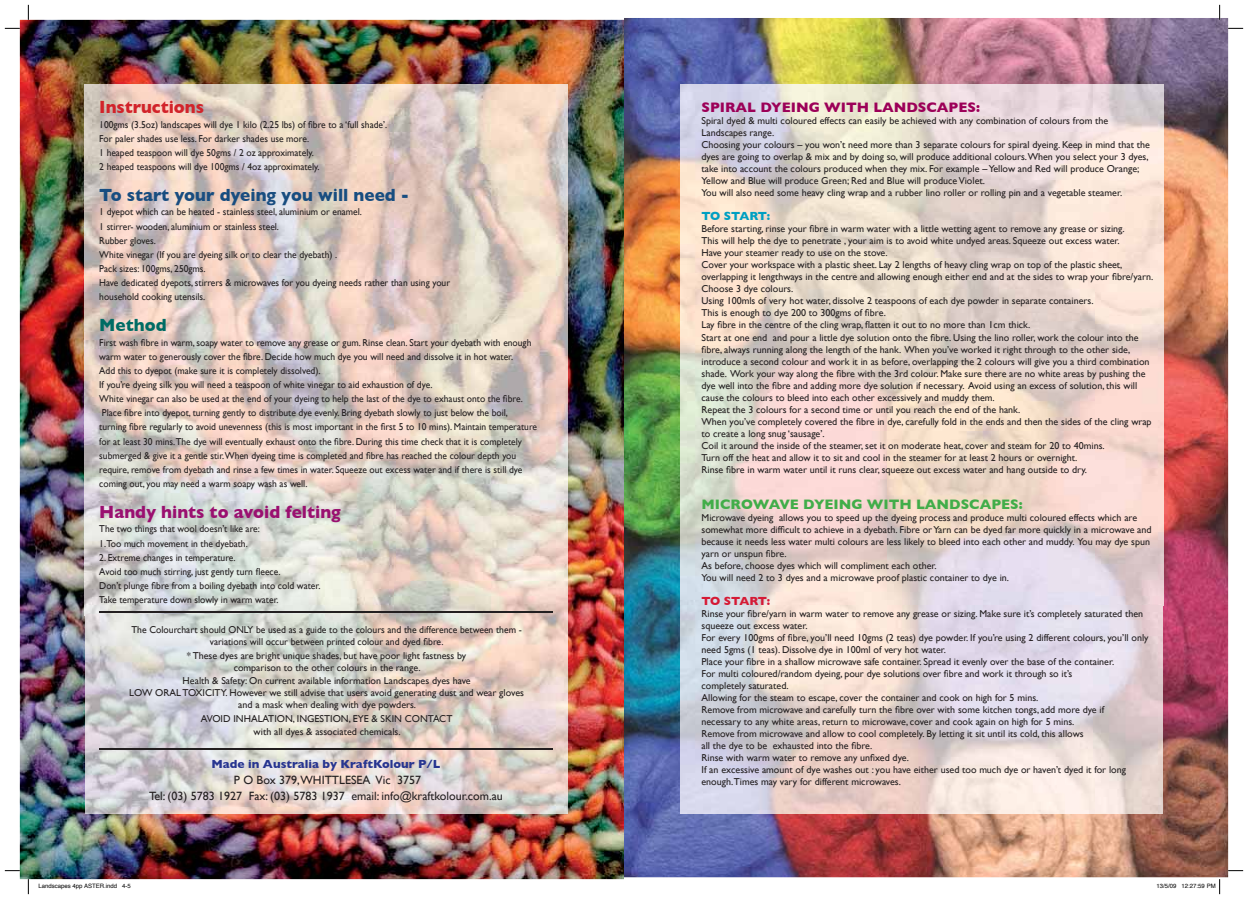
<style>
.page{position:relative;width:1248px;height:899px;background:#fff}
.page>*{position:absolute;margin:0;border:0;box-sizing:border-box;transform-origin:0 0}
.t1{font:700 18px "Gill Sans";color:#184d80;scale:.95 1}
.t2{font:700 18px "Gill Sans";color:#9a1070;scale:.95 1}
.t3{font:700 18px "Gill Sans";color:#d2232a;scale:.95 1}
.t4{font:700 18px "Gill Sans";color:#006c64;scale:.95 1}
.t5{font:700 14px "Gill Sans";color:#41ad49}
.t6{font:700 14px "Gill Sans";color:#9c0058}
.t7{font:12px/16px "Gill Sans";color:#231f20;text-align:center}
.t8{font:700 12px "Gill Sans";color:#273590}
.t9{font:700 12px "Gill Sans";letter-spacing:-.045em;color:#009fc2}
.t10{font:700 12px "Gill Sans";letter-spacing:-.045em;color:#d51a35}
.t11{font:10px/12px "Gill Sans";color:#231f20}
.t12{font:10px/14.1px "Gill Sans";color:#231f20;scale:.95 1}
.t13{font:10px/12px "Gill Sans";color:#231f20;text-align:center;scale:.96 1}
.t14{font:6px "Helvetica";color:#000}
</style>
<div class="page">
<img style="left:20px;top:20px;width:604px;height:859px">
<img style="left:624px;top:18px;width:603px;height:859px">
<img style="left:85px;top:85px;width:482px;height:729px">
<img style="left:680px;top:85px;width:482px;height:729px">
<hr style="left:99px;top:749px;width:454px;height:1px;background:#231f20">
<hr style="left:99px;top:611px;width:454px;height:1px;background:#231f20">
<svg style="left:5px;top:28px;width:15px;height:1px"></svg>
<svg style="left:1227px;top:28px;width:15px;height:1px"></svg>
<svg style="left:5px;top:870px;width:15px;height:1px"></svg>
<svg style="left:1227px;top:870px;width:15px;height:1px"></svg>
<svg style="left:28px;top:5px;width:1px;height:15px"></svg>
<svg style="left:28px;top:879px;width:1px;height:15px"></svg>
<svg style="left:1218px;top:5px;width:2px;height:15px"></svg>
<svg style="left:1219px;top:879px;width:1px;height:15px"></svg>
<h1 class="t3" style="left:99px;top:97px;width:112px">Instructions</h1>
<p class="t12" style="left:99px;top:117px;width:305px">100gms (3.5oz) landscapes will dye 1 kilo (2.25 lbs) of fibre to a ‘full shade’.<br>For paler shades use less. For darker shades use more.<br>1 heaped teaspoon will dye 50gms / 2 oz approximately.<br>2 heaped teaspoons will dye 100gms / 4oz approximately.</p>
<h1 class="t1" style="left:99px;top:185px;width:328px">To start your dyeing you will need -</h1>
<p class="t12" style="left:99px;top:205px;width:371px">1 dyepot which can be heated - stainless steel, aluminium or enamel.<br>1 stirrer- wooden, aluminium or stainless steel.<br>Rubber gloves.<br>White vinegar (If you are dyeing silk or to clear the dyebath) .<br>Pack sizes: 100gms, 250gms.<br>Have dedicated dyepots, stirrers &amp; microwaves for you dyeing needs rather than using your household cooking utensils.</p>
<h1 class="t4" style="left:99px;top:315px;width:72px">Method</h1>
<p class="t12" style="left:99px;top:335px;width:462px">First wash fibre in warm, soapy water to remove any grease or gum. Rinse clean. Start your dyebath with enough warm water to generously cover the fibre. Decide how much dye you will need and dissolve it in hot water.<br>Add this to dyepot (make sure it is completely dissolved).<br>If you’re dyeing silk you will need a teaspoon of white vinegar to aid exhaustion of dye.<br>White vinegar can also be used at the end of your dyeing to help the last of the dye to exhaust onto the fibre.<br>Place fibre into dyepot, turning gently to distribute dye evenly. Bring dyebath slowly to just below the boil,<br>turning fibre regularly to avoid unevenness (this is most important in the first 5 to 10 mins). Maintain temperature for at least 30 mins.The dye will eventually exhaust onto the fibre. During this time check that it is completely submerged &amp; give it a gentle stir.When dyeing time is completed and fibre has reached the colour depth you require, remove from dyebath and rinse a few times in water. Squeeze out excess water and if there is still dye coming out, you may need a warm soapy wash as well.</p>
<h1 class="t2" style="left:99px;top:501px;width:256px">Handy hints to avoid felting</h1>
<p class="t12" style="left:99px;top:522px;width:170px">The two things that wool doesn’t like are:<br>1.Too much movement in the dyebath.</p>
<p class="t12" style="left:99px;top:550px;width:234px">2. Extreme changes in temperature.<br>Avoid too much stirring, just gently turn fleece.<br>Don’t plunge fibre from a boiling dyebath into cold water.<br>Take temperature down slowly in warm water.</p>
<p class="t13" style="left:131px;top:623px;width:408px">The Colourchart should ONLY be used as a guide to the colours and the difference between them - variations will occur between printed colour and dyed fibre.</p>
<p class="t11" style="left:187px;top:649px;width:281px;text-align:center">* These dyes are bright unique shades, but have poor light fastness by comparison to the other colours in the range.</p>
<p class="t11" style="left:129px;top:674px;width:396px;text-align:center">Health &amp; Safety: On current available information Landscapes dyes have<br>LOW ORAL TOXICITY. However we still advise that users avoid generating dust and wear gloves and a mask when dealing with dye powders.</p>
<p class="t11" style="left:201px;top:711px;width:253px;line-height:13.4px;text-align:center">AVOID INHALATION, INGESTION, EYE &amp; SKIN CONTACT with all dyes &amp; associated chemicals.</p>
<p class="t8" style="left:211px;top:757px;width:231px">Made in Australia by KraftKolour P/L</p>
<p class="t7" style="left:149px;top:772px;width:355px">P O Box 379,WHITTLESEA Vic 3757<br>Tel: (03) 5783 1927 Fax: (03) 5783 1937 email: info@kraftkolour.com.au</p>
<h2 class="t6" style="left:701px;top:99px;width:280px">SPIRAL DYEING WITH LANDSCAPES:</h2>
<p class="t11" style="left:701px;top:115px;width:450px">Spiral dyed &amp; multi coloured effects can easily be achieved with any combination of colours from the Landscapes range.<br>Choosing your colours – you won’t need more than 3 separate colours for spiral dyeing. Keep in mind that the dyes are going to overlap &amp; mix and by doing so, will produce additional colours.When you select your 3 dyes, take into account the colours produced when they mix. For example – Yellow and Red will produce Orange; Yellow and Blue will produce Green; Red and Blue will produce Violet.<br>You will also need some heavy cling wrap and a rubber lino roller or rolling pin and a vegetable steamer.</p>
<p class="t9" style="left:701px;top:209px;width:70px">TO START:</p>
<p class="t11" style="left:701px;top:223px;width:453px">Before starting, rinse your fibre in warm water with a little wetting agent to remove any grease or sizing.<br>This will help the dye to penetrate , your aim is to avoid white undyed areas. Squeeze out excess water.<br>Have your steamer ready to use on the stove.<br>Cover your workspace with a plastic sheet. Lay 2 lengths of heavy cling wrap on top of the plastic sheet, overlapping it lengthways in the centre and allowing enough either end and at the sides to wrap your fibre/yarn.<br>Choose 3 dye colours.<br>Using 100mls of very hot water, dissolve 2 teaspoons of each dye powder in separate containers.<br>This is enough to dye 200 to 300gms of fibre.<br>Lay fibre in the centre of the cling wrap, flatten it out to no more than 1cm thick.<br>Start at one end and pour a little dye solution onto the fibre. Using the lino roller, work the colour into the fibre, always running along the length of the hank. When you’ve worked it right through to the other side, introduce a second colour and work it in as before, overlapping the 2 colours will give you a third combination shade. Work your way along the fibre with the 3rd colour. Make sure there are no white areas by pushing the dye well into the fibre and adding more dye solution if necessary. Avoid using an excess of solution, this will cause the colours to bleed into each other excessively and muddy them.<br>Repeat the 3 colours for a second time or until you reach the end of the hank.<br>When you’ve completely covered the fibre in dye, carefully fold in the ends and then the sides of the cling wrap to create a long snug ‘sausage’.<br>Coil it around the inside of the steamer, set it on moderate heat, cover and steam for 20 to 40mins.<br>Turn off the heat and allow it to sit and cool in the steamer for at least 2 hours or overnight.<br>Rinse fibre in warm water until it runs clear, squeeze out excess water and hang outside to dry.</p>
<h2 class="t5" style="left:701px;top:495px;width:323px">MICROWAVE DYEING WITH LANDSCAPES:</h2>
<p class="t11" style="left:701px;top:511px;width:451px">Microwave dyeing allows you to speed up the dyeing process and produce multi coloured effects which are somewhat more difficult to achieve in a dyebath. Fibre or Yarn can be dyed far more quickly in a microwave and because it needs less water multi colours are less likely to bleed into each other and muddy. You may dye spun yarn or unspun fibre.<br>As before, choose dyes which will compliment each other.<br>You will need 2 to 3 dyes and a microwave proof plastic container to dye in.</p>
<p class="t10" style="left:701px;top:593px;width:70px">TO START:</p>
<p class="t11" style="left:701px;top:607px;width:448px">Rinse your fibre/yarn in warm water to remove any grease or sizing. Make sure it’s completely saturated then squeeze out excess water.<br>For every 100gms of fibre, you’ll need 10gms (2 teas) dye powder. If you’re using 2 different colours, you’ll only need 5gms (1 teas). Dissolve dye in 100ml of very hot water.<br>Place your fibre in a shallow microwave safe container. Spread it evenly over the base of the container.<br>For multi coloured/random dyeing, pour dye solutions over fibre and work it through so it’s<br>completely saturated.<br>Allowing for the steam to escape, cover the container and cook on high for 5 mins.<br>Remove from microwave and carefully turn the fibre over with some kitchen tongs, add more dye if<br>necessary to any white areas, return to microwave, cover and cook again on high for 5 mins.<br>Remove from microwave and allow to cool completely. By letting it sit until its cold, this allows<br>all the dye to be exhausted into the fibre.<br>Rinse with warm water to remove any unfixed dye.<br>If an excessive amount of dye washes out : you have either used too much dye or haven’t dyed it for long enough.Times may vary for different microwaves.</p>
<p class="t14" style="left:38px;top:883px;width:94px">Landscapes 4pp ASTER.indd 4-5</p>
<p class="t14" style="left:1156px;top:883px;width:61px">13/5/09 12:27:59 PM</p>
</div>
